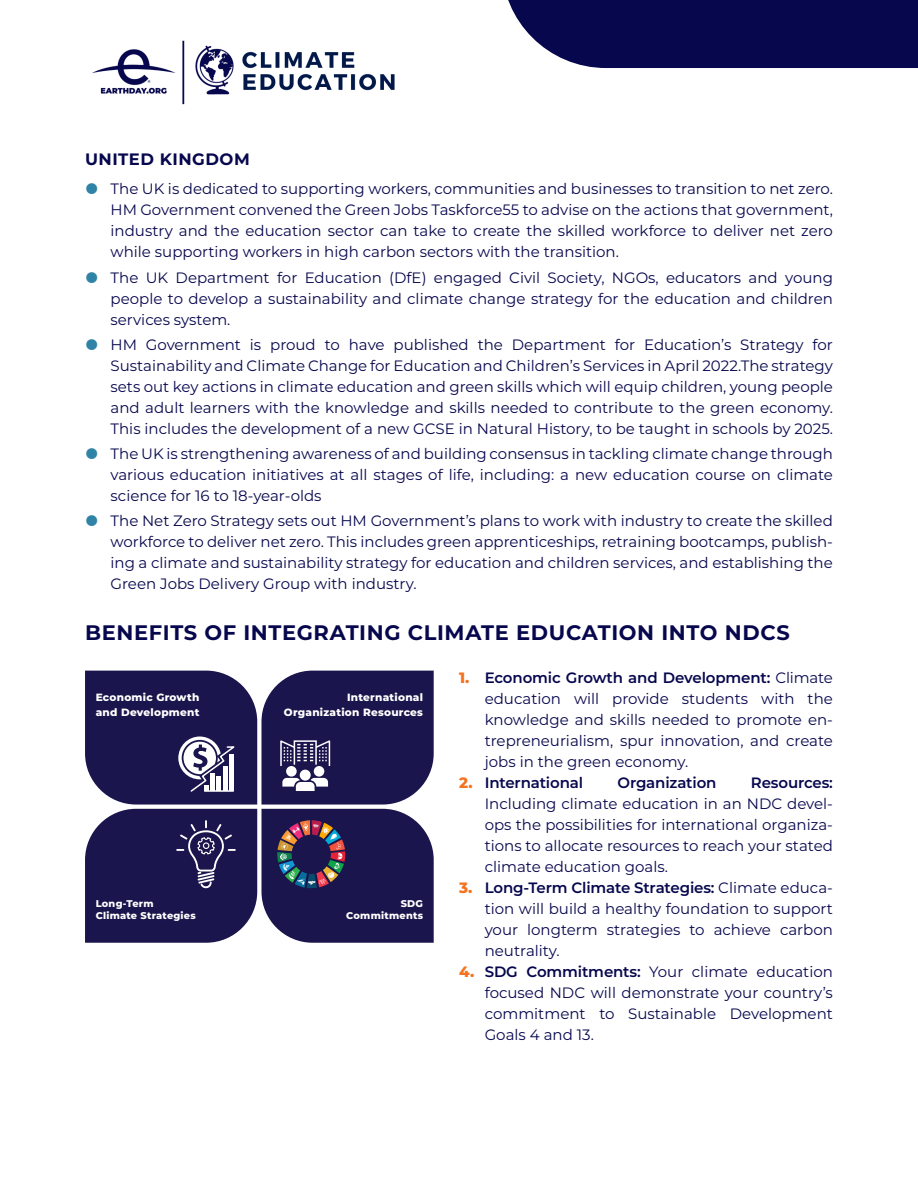
<style>
.page{position:relative;width:918px;height:1188px;background:#fff}
.page>*{position:absolute;margin:0;border:0;box-sizing:border-box;transform-origin:0 0}
.t1{font:700 21px "Montserrat";letter-spacing:.03em;color:#07074e}
.t2{font:700 16.5px "Montserrat";letter-spacing:.03em;color:#07074e}
.t3{font:15px/21px "Montserrat";color:#07074e;text-align:justify}
.t4{font:600 15px "Montserrat";letter-spacing:-.01em;color:#07074e}
.t5{font:800 10.5px/15px "Montserrat";letter-spacing:.025em;color:#fff}
.t6{font:800 9.75px/12px "Montserrat";letter-spacing:.025em;color:#fff}
.s1{font-weight:800;color:#f37321}
.s2{font-weight:600}
</style>
<div class="page">
<div style="left:508px;top:0;width:410px;height:68px;background:#07074e"></div>
<svg style="left:85px;top:671px;width:349px;height:272px;background:#363160"></svg>
<img style="left:92px;top:40px;width:303px;height:65px">
<p class="t2" style="left:85px;top:147px;width:166px">UNITED KINGDOM</p>
<p class="t3" style="left:111px;top:178px;width:724px">The UK is dedicated to supporting workers, communities and businesses to transition to net zero.<br>HM Government convened the Green Jobs Taskforce55 to advise on the actions that government, industry and the education sector can take to create the skilled workforce to deliver net zero while supporting workers in high carbon sectors with the transition.</p>
<p class="t3" style="left:111px;top:266px;width:724px">The UK Department for Education (DfE) engaged Civil Society, NGOs, educators and young people to develop a sustainability and climate change strategy for the education and children services system.</p>
<p class="t3" style="left:111px;top:333px;width:724px">HM Government is proud to have published the Department for Education’s Strategy for Sustainability and Climate Change for Education and Children’s Services in April 2022.The strategy sets out key actions in climate education and green skills which will equip children, young people and adult learners with the knowledge and skills needed to contribute to the green economy.<br>This includes the development of a new GCSE in Natural History, to be taught in schools by 2025.</p>
<p class="t3" style="left:111px;top:443px;width:724px">The UK is strengthening awareness of and building consensus in tackling climate change through various education initiatives at all stages of life, including: a new education course on climate science for 16 to 18-year-olds</p>
<p class="t3" style="left:111px;top:510px;width:724px">The Net Zero Strategy sets out HM Government’s plans to work with industry to create the skilled workforce to deliver net zero. This includes green apprenticeships, retraining bootcamps, publish&shy;ing a climate and sustainability strategy for education and children services, and establishing the Green Jobs Delivery Group with industry.</p>
<h1 class="t1" style="left:85px;top:618px;width:706px">BENEFITS OF INTEGRATING CLIMATE EDUCATION INTO NDCS</h1>
<p class="t3" style="left:485px;top:666px;width:350px;text-indent:-26px"><span class="s1">1.</span> <span class="s2">Economic Growth and Development:</span> Climate education will provide students with the knowledge and skills needed to promote en&shy;trepreneurialism, spur innovation, and create jobs in the green economy.</p>
<p class="t4" style="left:459px;top:772px;width:125px"><span class="s1">2.</span> International</p>
<p class="t4" style="left:618px;top:772px;width:100px">Organization</p>
<p class="t4" style="left:751px;top:772px;width:84px">Resources:</p>
<p class="t3" style="left:485px;top:792px;width:350px">Including climate education in an NDC devel&shy;ops the possibilities for international organiza&shy;tions to allocate resources to reach your stated climate education goals.</p>
<p class="t3" style="left:485px;top:876px;width:350px;text-indent:-26px"><span class="s1">3.</span> <span class="s2">Long-Term Climate Strategies:</span> Climate educa&shy;tion will build a healthy foundation to support your long term strategies to achieve carbon neutrality.</p>
<p class="t3" style="left:485px;top:960px;width:350px;text-indent:-26px"><span class="s1">4.</span> <span class="s2">SDG Commitments:</span> Your climate education focused NDC will demonstrate your country’s commitment to Sustainable Development Goals 4 and 13.</p>
<p class="t5" style="left:96px;top:689px;width:105px">Economic Growth and Development</p>
<p class="t5" style="left:284px;top:689px;width:141px;text-align:right">International<br>Organization Resources</p>
<p class="t6" style="left:346px;top:897px;width:78px;text-align:right">SDG<br>Commitments</p>
<p class="t6" style="left:96px;top:897px;width:102px">Long-Term<br>Climate Strategies</p>
</div>
